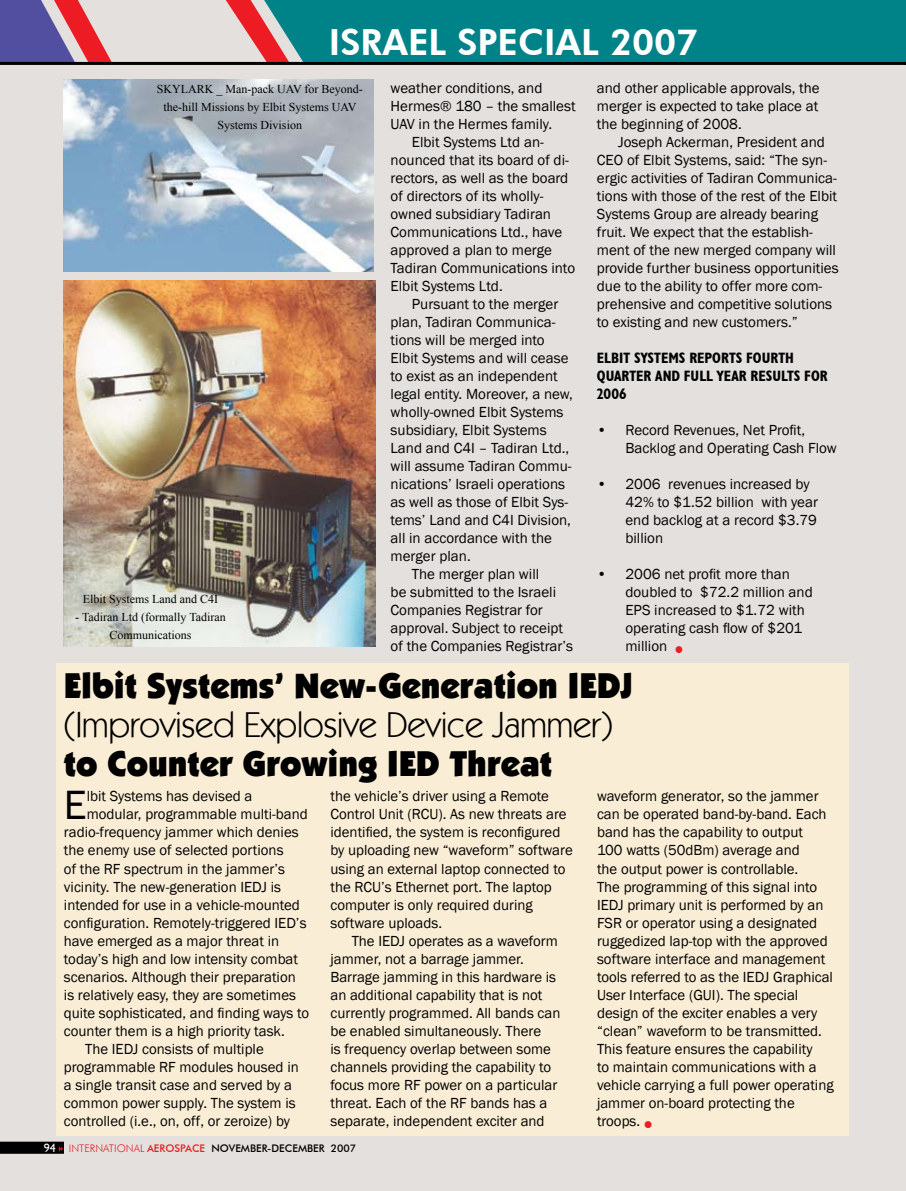
<style>
.page{position:relative;width:906px;height:1191px;background:#e3e0de}
.page>*{position:absolute;margin:0;border:0;box-sizing:border-box;transform-origin:0 0}
.t1{font:42px "Franklin Gothic";color:#000}
.t2{font:900 36px "Kabel IT Cby BT";color:#000}
.t3{font:36px "Kabel IT Cby BT";color:#000}
.t4{font:800 36px "Futura BT";color:#fff}
.t5{font:15px/18px "Franklin Gothic";color:#000}
.t6{font:700 condensed 15px/18px "Humanist 521 BT";color:#000}
.t7{font:12px/18px "Times New Roman";color:#000;text-align:center}
.t8{font:12px "Humanist 521 BT";color:#fff}
.t9{font:500 10.5px "Futura BT";color:#000}
.s1{color:#ed1c24}
.s2{font-weight:300;color:#ed1c24}
</style>
<div class="page">
<div style="left:57px;top:663px;width:792px;height:472px;background:#faedd5"></div>
<img style="left:64px;top:281px;width:312px;height:365px">
<img style="left:64px;top:80px;width:310px;height:192px">
<svg style="left:0;top:1141px;width:64px;height:12px"></svg>
<svg style="left:0;top:0;width:113px;height:62px"></svg>
<hr style="left:0;top:62px;width:905px;height:3px;background:#000">
<svg style="left:218px;top:0;width:688px;height:65px;background:#157e84"></svg>
<p class="t8" style="left:44px;top:1140px;width:14px">94</p>
<h2 class="t4" style="left:329px;top:20px;width:371px">ISRAEL SPECIAL 2007</h2>
<p class="t5" style="left:390px;top:79px;width:153px">weather conditions, and</p>
<p class="t5" style="left:390px;top:97px;width:186px">Hermes® 180 – the smallest</p>
<p class="t5" style="left:390px;top:115px;width:163px">UAV in the Hermes family.</p>
<p class="t5" style="left:412px;top:133px;width:133px">Elbit Systems Ltd an-</p>
<p class="t5" style="left:390px;top:151px;width:180px">nounced that its board of di-</p>
<p class="t5" style="left:390px;top:169px;width:179px">rectors, as well as the board</p>
<p class="t5" style="left:390px;top:187px;width:154px">of directors of its wholly-</p>
<p class="t5" style="left:390px;top:205px;width:162px">owned subsidiary Tadiran</p>
<p class="t5" style="left:390px;top:223px;width:173px">Communications Ltd., have</p>
<p class="t5" style="left:390px;top:241px;width:163px">approved a plan to merge</p>
<p class="t5" style="left:390px;top:259px;width:186px">Tadiran Communications into</p>
<p class="t5" style="left:390px;top:277px;width:114px">Elbit Systems Ltd.</p>
<p class="t5" style="left:412px;top:295px;width:148px">Pursuant to the merger</p>
<p class="t5" style="left:390px;top:313px;width:166px">plan, Tadiran Communica-</p>
<p class="t5" style="left:390px;top:331px;width:156px">tions will be merged into</p>
<p class="t5" style="left:390px;top:349px;width:179px">Elbit Systems and will cease</p>
<p class="t5" style="left:390px;top:367px;width:169px">to exist as an independent</p>
<p class="t5" style="left:390px;top:385px;width:184px">legal entity. Moreover, a new,</p>
<p class="t5" style="left:390px;top:403px;width:174px">wholly-owned Elbit Systems</p>
<p class="t5" style="left:390px;top:421px;width:158px">subsidiary, Elbit Systems</p>
<p class="t5" style="left:390px;top:439px;width:180px">Land and C4I – Tadiran Ltd.,</p>
<p class="t5" style="left:390px;top:457px;width:183px">will assume Tadiran Commu-</p>
<p class="t5" style="left:390px;top:475px;width:176px">nications’ Israeli operations</p>
<p class="t5" style="left:390px;top:493px;width:179px">as well as those of Elbit Sys-</p>
<p class="t5" style="left:390px;top:511px;width:182px">tems’ Land and C4I Division,</p>
<p class="t5" style="left:390px;top:529px;width:163px">all in accordance with the</p>
<p class="t5" style="left:390px;top:547px;width:82px">merger plan.</p>
<p class="t5" style="left:412px;top:565px;width:129px">The merger plan will</p>
<p class="t5" style="left:390px;top:583px;width:167px">be submitted to the Israeli</p>
<p class="t5" style="left:390px;top:601px;width:154px">Companies Registrar for</p>
<p class="t5" style="left:390px;top:619px;width:174px">approval. Subject to receipt</p>
<p class="t5" style="left:390px;top:637px;width:184px">of the Companies Registrar’s</p>
<p class="t5" style="left:597px;top:79px;width:224px;text-align:justify">and other applicable approvals, the merger is expected to take place at the beginning of 2008.</p>
<p class="t5" style="left:597px;top:133px;width:243px;text-indent:21px">Joseph Ackerman, President and CEO of Elbit Systems, said: “The syn&shy;ergic activities of Tadiran Communica&shy;tions with those of the rest of the Elbit Systems Group are already bearing fruit. We expect that the establish&shy;ment of the new merged company will provide further business opportunities due to the ability to offer more com&shy;prehensive and competitive solutions to existing and new customers.”</p>
<p class="t6" style="left:597px;top:348px;width:232px">ELBIT SYSTEMS REPORTS FOURTH<br>QUARTER AND FULL YEAR RESULTS FOR<br>2006</p>
<p class="t5" style="left:625px;top:421px;width:213px;text-indent:-28px">• Record Revenues, Net Profit,<br>Backlog and Operating Cash Flow</p>
<p class="t5" style="left:625px;top:475px;width:194px;text-indent:-28px">• 2006 revenues increased by<br>42% to $1.52 billion with year end backlog at a record $3.79 billion</p>
<p class="t5" style="left:625px;top:565px;width:189px;text-indent:-28px">• 2006 net profit more than doubled to $72.2 million and<br>EPS increased to $1.72 with operating cash flow of $201 million <span class="s1">●</span></p>
<p class="t7" style="left:157px;top:79px;width:207px">SKYLARK _ Man-pack UAV for Beyond&shy;the-hill Missions by Elbit Systems UAV<br>Systems Division</p>
<p class="t7" style="left:83px;top:590px;width:137px">Elbit Systems Land and C4I</p>
<p class="t7" style="left:75px;top:608px;width:152px">- Tadiran Ltd (formally Tadiran<br>Communications</p>
<h2 class="t2" style="left:64px;top:663px;width:570px">Elbit Systems’ New-Generation IEDJ</h2>
<h2 class="t3" style="left:64px;top:702px;width:550px">(Improvised Explosive Device Jammer)</h2>
<h2 class="t2" style="left:64px;top:741px;width:490px">to Counter Growing IED Threat</h2>
<p class="t5" style="left:330px;top:787px;width:244px">the vehicle’s driver using a Remote Control Unit (RCU). As new threats are identified, the system is reconfigured by uploading new “waveform” software using an external laptop connected to the RCU’s Ethernet port. The laptop computer is only required during software uploads.</p>
<p class="t5" style="left:330px;top:932px;width:231px;text-indent:21px">The IEDJ operates as a waveform jammer, not a barrage jammer.<br>Barrage jamming in this hardware is an additional capability that is not currently programmed. All bands can be enabled simultaneously. There<br>is frequency overlap between some channels providing the capability to focus more RF power on a particular threat. Each of the RF bands has a separate, independent exciter and</p>
<p class="t5" style="left:597px;top:787px;width:238px">waveform generator, so the jammer can be operated band-by-band. Each band has the capability to output<br>100 watts (50dBm) average and<br>the output power is controllable.<br>The programming of this signal into IEDJ primary unit is performed by an FSR or operator using a designated ruggedized lap-top with the approved software interface and management tools referred to as the IEDJ Graphical User Interface (GUI). The special design of the exciter enables a very “clean” waveform to be transmitted.<br>This feature ensures the capability<br>to maintain communications with a vehicle carrying a full power operating jammer on-board protecting the troops. <span class="s1">●</span></p>
<h1 class="t1" style="left:64px;top:779px;width:24px">E</h1>
<p class="t5" style="left:87px;top:787px;width:167px">lbit Systems has devised a</p>
<p class="t5" style="left:87px;top:805px;width:222px">modular, programmable multi-band</p>
<p class="t5" style="left:64px;top:823px;width:236px">radio-frequency jammer which denies</p>
<p class="t5" style="left:64px;top:842px;width:221px">the enemy use of selected portions</p>
<p class="t5" style="left:64px;top:860px;width:222px">of the RF spectrum in the jammer’s</p>
<p class="t5" style="left:64px;top:878px;width:218px">vicinity. The new-generation IEDJ is</p>
<p class="t5" style="left:64px;top:896px;width:237px">intended for use in a vehicle-mounted</p>
<p class="t5" style="left:64px;top:914px;width:244px">configuration. Remotely-triggered IED’s</p>
<p class="t5" style="left:64px;top:932px;width:217px">have emerged as a major threat in</p>
<p class="t5" style="left:64px;top:950px;width:236px">today’s high and low intensity combat</p>
<p class="t5" style="left:64px;top:968px;width:233px">scenarios. Although their preparation</p>
<p class="t5" style="left:64px;top:986px;width:233px">is relatively easy, they are sometimes</p>
<p class="t5" style="left:64px;top:1004px;width:247px">quite sophisticated, and finding ways to</p>
<p class="t5" style="left:64px;top:1022px;width:222px">counter them is a high priority task.</p>
<p class="t5" style="left:85px;top:1040px;width:180px">The IEDJ consists of multiple</p>
<p class="t5" style="left:64px;top:1058px;width:236px">programmable RF modules housed in</p>
<p class="t5" style="left:64px;top:1076px;width:229px">a single transit case and served by a</p>
<p class="t5" style="left:64px;top:1094px;width:233px">common power supply. The system is</p>
<p class="t5" style="left:64px;top:1112px;width:227px">controlled (i.e., on, off, or zeroize) by</p>
<p class="t9" style="left:69px;top:1141px;width:289px"><span class="s2">INTERNATI ONAL</span> <span class="s1">AEROSPACE</span> NOVEMBER-DECEMBER 2007</p>
<p class="t9" style="left:279px;top:1141px;width:7px">E</p>
</div>
